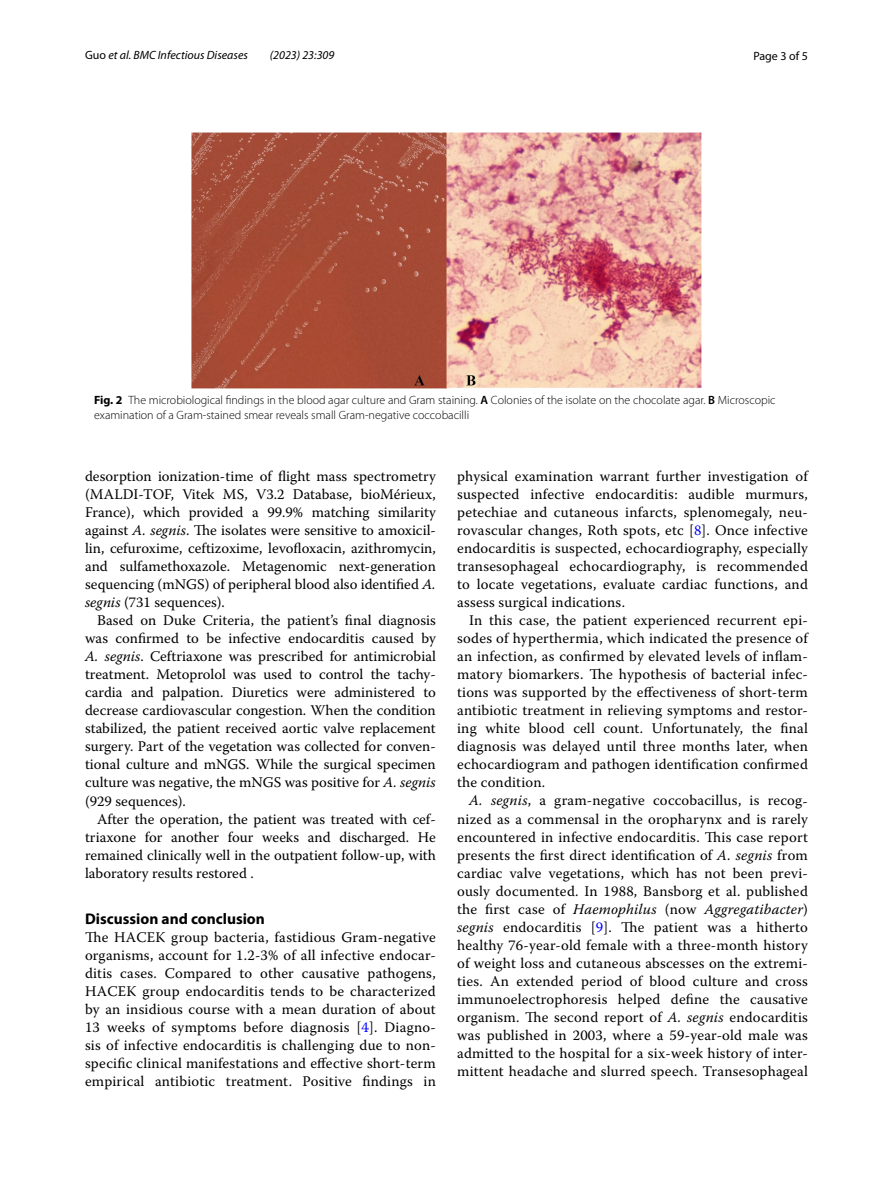
<style>
.page{position:relative;width:893px;height:1187px;background:#fff}
.page>*{position:absolute;margin:0;border:0;box-sizing:border-box;transform-origin:0 0}
.t1{font:700 15.45px "Myriad Pro";color:#000}
.t2{font:14.7px/18px "Warnock Pro";letter-spacing:.015em;color:#000;text-align:justify}
.t3{font:300 12px/15px "Myriad Pro";color:#000}
.t4{font:italic 12px "Myriad Pro";color:#000}
.t5{font:12px "Myriad Pro";color:#000}
.s1{font-style:normal}
.s2{font-weight:700}
.s3{font-weight:600}
.s4{font-style:italic}
.s5{color:#00f}
</style>
<div class="page">
<img style="left:191px;top:133px;width:511px;height:255px">
<p class="t4" style="left:85px;top:48px;width:164px"><span class="s1">Guo</span> et al. BMC Infectious Diseases</p>
<p class="t4" style="left:270px;top:48px;width:66px">(2023) 23:309</p>
<p class="t5" style="left:753px;top:48px;width:56px">Page 3 of 5</p>
<p class="t3" style="left:94px;top:392px;width:683px"><span class="s2">Fig. 2</span> The microbiological findings in the blood agar culture and Gram staining. <span class="s3">A</span> Colonies of the isolate on the chocolate agar. <span class="s3">B</span> Microscopic examination of a Gram-stained smear reveals small Gram-negative coccobacilli</p>
<p class="t2" style="left:85px;top:467px;width:352px">desorption ionization-time of flight mass spectrometry (MALDI-TOF, Vitek MS, V3.2 Database, bioMérieux, France), which provided a 99.9% matching similarity against <span class="s4">A. segnis</span>. The isolates were sensitive to amoxicil&shy;lin, cefuroxime, ceftizoxime, levofloxacin, azithromycin, and sulfamethoxazole. Metagenomic next-generation sequencing (mNGS) of peripheral blood also identified <span class="s4">A. segnis</span> (731 sequences).</p>
<p class="t2" style="left:85px;top:611px;width:352px;text-indent:12px">Based on Duke Criteria, the patient’s final diagnosis was confirmed to be infective endocarditis caused by <span class="s4">A. segnis</span>. Ceftriaxone was prescribed for antimicrobial treatment. Metoprolol was used to control the tachy&shy;cardia and palpation. Diuretics were administered to decrease cardiovascular congestion. When the condition stabilized, the patient received aortic valve replacement surgery. Part of the vegetation was collected for conven&shy;tional culture and mNGS. While the surgical specimen culture was negative, the mNGS was positive for <span class="s4">A. segnis </span>(929 sequences).</p>
<p class="t2" style="left:85px;top:809px;width:352px;text-indent:12px">After the operation, the patient was treated with cef&shy;triaxone for another four weeks and discharged. He remained clinically well in the outpatient follow-up, with laboratory results restored .</p>
<p class="t1" style="left:85px;top:908px;width:181px">Discussion and conclusion</p>
<p class="t2" style="left:85px;top:927px;width:352px">The HACEK group bacteria, fastidious Gram-negative organisms, account for 1.2-3% of all infective endocar&shy;ditis cases. Compared to other causative pathogens, HACEK group endocarditis tends to be characterized by an insidious course with a mean duration of about 13 weeks of symptoms before diagnosis [<span class="s5">4</span>]. Diagno&shy;sis of infective endocarditis is challenging due to non&shy;specific clinical manifestations and effective short-term empirical antibiotic treatment. Positive findings in</p>
<p class="t2" style="left:457px;top:467px;width:352px">physical examination warrant further investigation of suspected infective endocarditis: audible murmurs, petechiae and cutaneous infarcts, splenomegaly, neu&shy;rovascular changes, Roth spots, etc [<span class="s5">8</span>]. Once infective endocarditis is suspected, echocardiography, especially transesophageal echocardiography, is recommended to locate vegetations, evaluate cardiac functions, and assess surgical indications.</p>
<p class="t2" style="left:457px;top:611px;width:352px;text-indent:12px">In this case, the patient experienced recurrent epi&shy;sodes of hyperthermia, which indicated the presence of an infection, as confirmed by elevated levels of inflam&shy;matory biomarkers. The hypothesis of bacterial infec&shy;tions was supported by the effectiveness of short-term antibiotic treatment in relieving symptoms and restor&shy;ing white blood cell count. Unfortunately, the final diagnosis was delayed until three months later, when echocardiogram and pathogen identification confirmed the condition.</p>
<p class="t2" style="left:457px;top:791px;width:352px;text-indent:12px"><span class="s4">A. segnis</span>, a gram-negative coccobacillus, is recog&shy;nized as a commensal in the oropharynx and is rarely encountered in infective endocarditis. This case report presents the first direct identification of <span class="s4">A. segnis</span> from cardiac valve vegetations, which has not been previ&shy;ously documented. In 1988, Bansborg et al. published the first case of <span class="s4">Haemophilus</span> (now <span class="s4">Aggregatibacter</span>) <span class="s4">segnis</span> endocarditis [<span class="s5">9</span>]. The patient was a hitherto healthy 76-year-old female with a three-month history of weight loss and cutaneous abscesses on the extremi&shy;ties. An extended period of blood culture and cross immunoelectrophoresis helped define the causative organism. The second report of <span class="s4">A. segnis</span> endocarditis was published in 2003, where a 59-year-old male was admitted to the hospital for a six-week history of inter&shy;mittent headache and slurred speech. Transesophageal</p>
</div>
